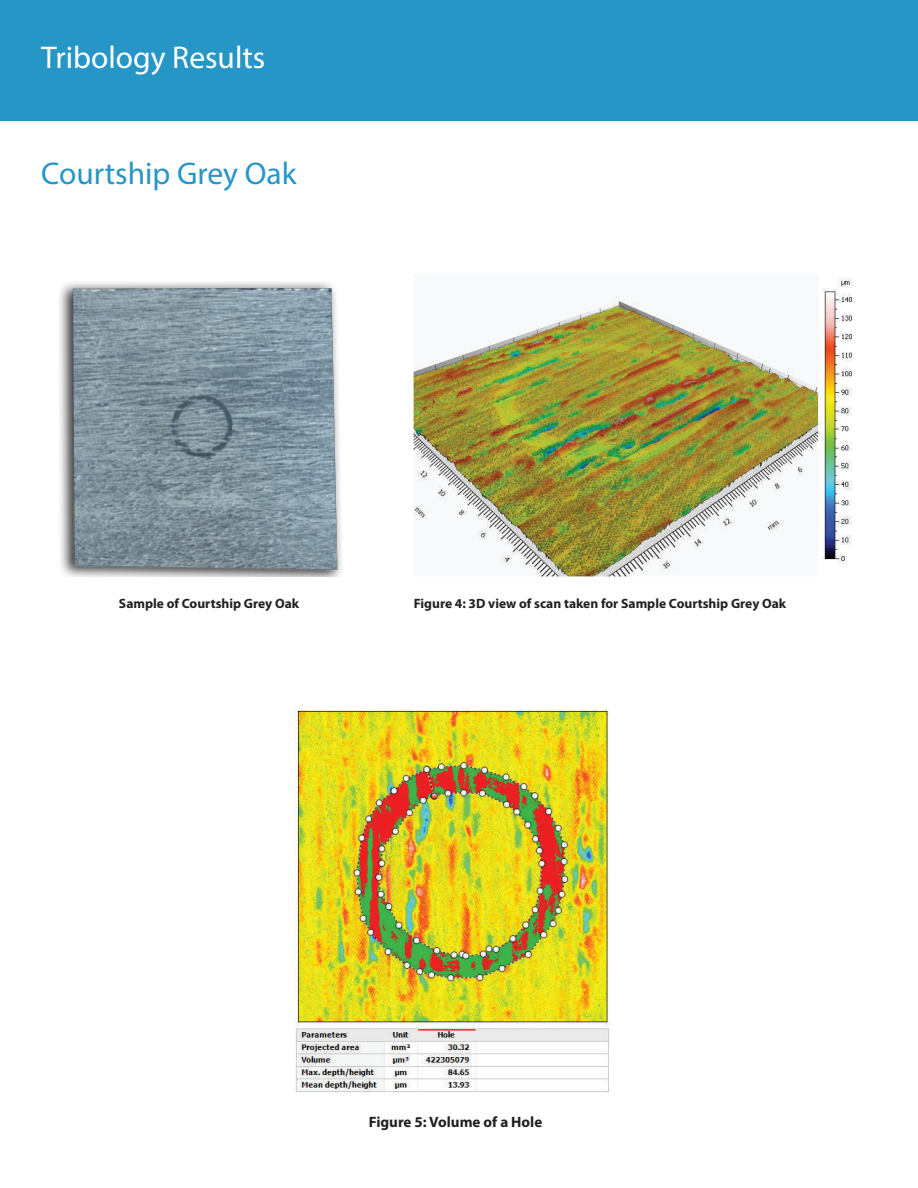
<style>
.page{position:relative;width:918px;height:1188px;background:#fff}
.page>*{position:absolute;margin:0;border:0;box-sizing:border-box;transform-origin:0 0}
.t1{font:31.5px "Myriad Pro";color:#fff}
.t2{font:31.5px "Myriad Pro";color:#2696c6}
.t3{font:700 15px "Myriad Pro";color:#231f20}
.t4{font:700 13.5px "Myriad Pro";color:#231f20}
</style>
<div class="page">
<div style="left:0;top:0;width:918px;height:121px;background:#2696c6"></div>
<img style="left:414px;top:278px;width:438px;height:298px">
<img style="left:295px;top:710px;width:315px;height:383px">
<img style="left:59px;top:282px;width:283px;height:294px">
<h1 class="t1" style="left:41px;top:38px;width:226px">Tribology Results</h1>
<h1 class="t2" style="left:41px;top:154px;width:257px">Courtship Grey Oak</h1>
<p class="t4" style="left:119px;top:594px;width:182px">Sample of Courtship Grey Oak</p>
<p class="t4" style="left:414px;top:594px;width:374px">Figure 4: 3D view of scan taken for Sample Courtship Grey Oak</p>
<p class="t3" style="left:369px;top:1112px;width:175px">Figure 5: Volume of a Hole</p>
</div>
